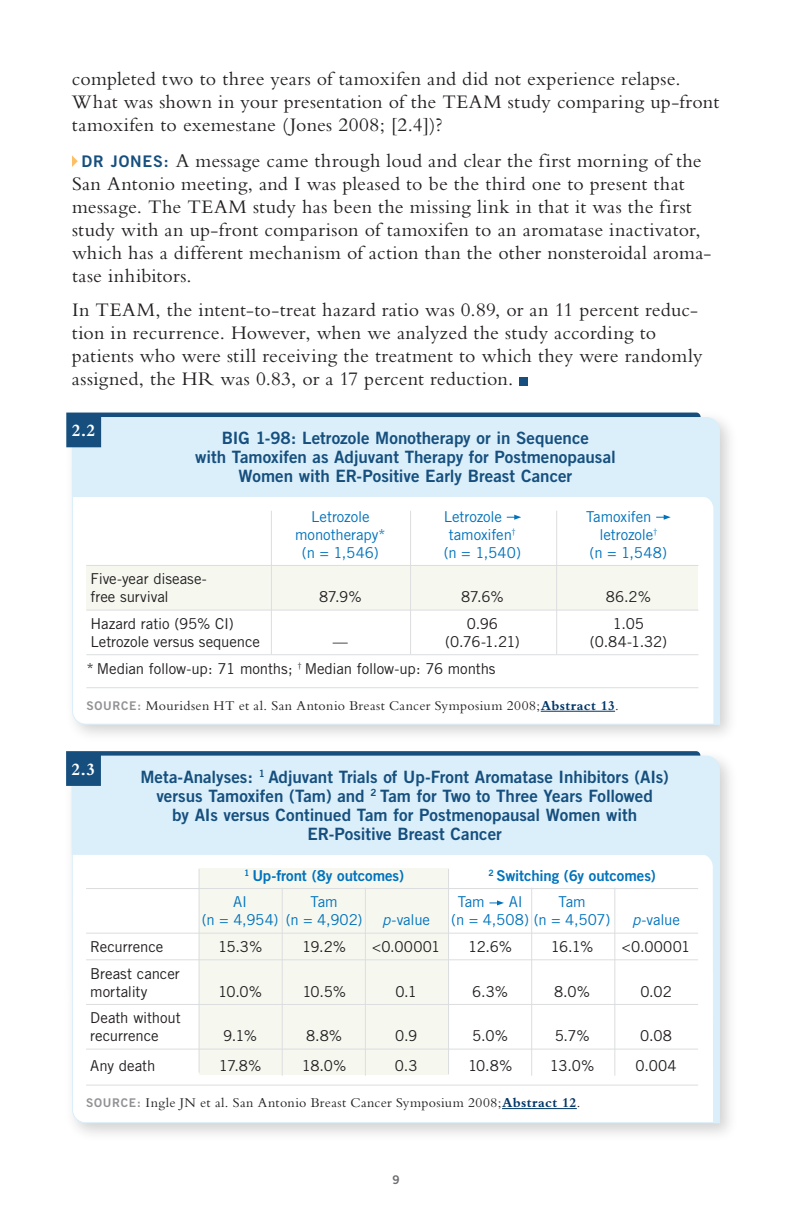
<style>
.page{position:relative;width:792px;height:1224px;background:#fff}
.page>*{position:absolute;margin:0;border:0;box-sizing:border-box;transform-origin:0 0}
.t1{font:20px/23px "Bembo RTP Std";letter-spacing:.01em;color:#231f20}
.t2{font:700 18px "Bembo RTP Std";color:#fff}
.t3{font:17px/19px "Trade Gothic LT Std Bd 2";color:#164f7e;text-align:center}
.t4{font:15px/18px "Trade Gothic LT Std";letter-spacing:-.01em;color:#231f20}
.t5{font:15px "Trade Gothic LT Std";letter-spacing:-.005em;color:#0072bc}
.t6{font:15px "Trade Gothic LT Std Bd 2";letter-spacing:-.005em;color:#0072bc}
.t7{font:14px "Bembo RTP Std";letter-spacing:.025em;color:#231f20}
.t8{font:12px "Trade Gothic LT Std Bd 2";color:#6c6d70}
.s1{font-family:"Trade Gothic LT Std Bd 2";font-size:16px;color:#164f7e}
.s2{font-family:"Trade Gothic LT Std Bd 2";font-size:12px;color:#919295}
.s3{font-weight:700;color:#003667}
.s4{font-style:italic}
</style>
<div class="page">
<div style="left:63px;top:409px;width:677px;height:337px;background:#231f20;opacity:.2"></div>
<svg style="left:71px;top:417px;width:649px;height:307px"></svg>
<svg style="left:66px;top:413px;width:635px;height:34px;background:#b9d4e5"></svg>
<div style="left:87px;top:565px;width:611px;height:45px;background:#f6f8f0"></div>
<hr style="left:271px;top:511px;width:1px;height:143px;background:#dcdddf">
<hr style="left:410px;top:511px;width:1px;height:143px;background:#dcdddf">
<hr style="left:556px;top:511px;width:1px;height:143px;background:#dcdddf">
<div style="left:63px;top:747px;width:677px;height:397px;background:#231f20;opacity:.2"></div>
<svg style="left:71px;top:755px;width:649px;height:368px"></svg>
<svg style="left:66px;top:751px;width:634px;height:35px;background:#b7d2e4"></svg>
<div style="left:199px;top:869px;width:250px;height:206px;background:#f6f8f0"></div>
<svg style="left:72px;top:155px;width:6px;height:12px"></svg>
<div style="left:519px;top:377px;width:9px;height:8px;background:#164f7e"></div>
<hr style="left:86px;top:565px;width:612px;height:1px;background:#dcdddf">
<hr style="left:86px;top:610px;width:612px;height:1px;background:#dcdddf">
<hr style="left:86px;top:654px;width:612px;height:1px;background:#dcdddf">
<hr style="left:86px;top:687px;width:612px;height:1px;background:#dcdddf">
<hr style="left:541px;top:711px;width:74px;height:1px;background:#003667">
<svg style="left:507px;top:515px;width:14px;height:5px"></svg>
<svg style="left:656px;top:515px;width:15px;height:5px"></svg>
<hr style="left:86px;top:888px;width:612px;height:1px;background:#dcdddf">
<hr style="left:86px;top:933px;width:612px;height:1px;background:#dcdddf">
<hr style="left:86px;top:959px;width:612px;height:1px;background:#dcdddf">
<hr style="left:86px;top:1004px;width:612px;height:1px;background:#dcdddf">
<hr style="left:86px;top:1049px;width:612px;height:1px;background:#dcdddf">
<hr style="left:86px;top:1085px;width:612px;height:1px;background:#dcdddf">
<hr style="left:502px;top:1108px;width:75px;height:1px;background:#003667">
<svg style="left:489px;top:900px;width:15px;height:5px"></svg>
<hr style="left:199px;top:869px;width:1px;height:204px;background:#dcdddf">
<hr style="left:448px;top:869px;width:1px;height:205px;background:#dcdddf">
<hr style="left:614px;top:888px;width:1px;height:188px;background:#dcdddf">
<hr style="left:365px;top:888px;width:1px;height:188px;background:#dcdddf">
<hr style="left:531px;top:888px;width:1px;height:188px;background:#dcdddf">
<hr style="left:282px;top:888px;width:1px;height:188px;background:#dcdddf">
<p class="t1" style="left:72px;top:67px;width:649px">completed two to three years of tamoxifen and did not experience relapse.<br>What was shown in your presentation of the TEAM study comparing up-front tamoxifen to exemestane (Jones 2008; [2.4])?</p>
<p class="t1" style="left:72px;top:149px;width:641px;text-indent:10px"><span class="s1">DR JONES:</span> A message came through loud and clear the first morning of the San Antonio meeting, and I was pleased to be the third one to present that message. The TEAM study has been the missing link in that it was the first study with an up-front comparison of tamoxifen to an aromatase inactivator, which has a different mechanism of action than the other nonsteroidal aroma&shy;tase inhibitors.</p>
<p class="t1" style="left:72px;top:298px;width:632px">In TEAM, the intent-to-treat hazard ratio was 0.89, or an 11 percent reduc&shy;tion in recurrence. However, when we analyzed the study according to patients who were still receiving the treatment to which they were randomly assigned, the HR was 0.83, or a 17 percent reduction.</p>
<p class="t2" style="left:72px;top:420px;width:25px">2.2</p>
<p class="t3" style="left:195px;top:428px;width:422px">BIG 1-98: Letrozole Monotherapy or in Sequence<br>with Tamoxifen as Adjuvant Therapy for Postmenopausal<br>Women with ER-Positive Early Breast Cancer</p>
<p class="t5" style="left:311px;top:507px;width:60px">Letrozole</p>
<p class="t5" style="left:444px;top:507px;width:60px">Letrozole</p>
<p class="t5" style="left:586px;top:507px;width:67px">Tamoxifen</p>
<p class="t5" style="left:295px;top:525px;width:92px">monotherapy*</p>
<p class="t5" style="left:449px;top:525px;width:69px">tamoxifen<sup>†</sup></p>
<p class="t5" style="left:599px;top:525px;width:60px">letrozole<sup>†</sup></p>
<p class="t5" style="left:302px;top:543px;width:79px">(n = 1,546)</p>
<p class="t5" style="left:444px;top:543px;width:79px">(n = 1,540)</p>
<p class="t5" style="left:590px;top:543px;width:79px">(n = 1,548)</p>
<p class="t4" style="left:91px;top:570px;width:118px">Five-year disease&shy;free survival</p>
<p class="t4" style="left:319px;top:588px;width:44px">87.9%</p>
<p class="t4" style="left:461px;top:588px;width:44px">87.6%</p>
<p class="t4" style="left:606px;top:588px;width:47px">86.2%</p>
<p class="t4" style="left:91px;top:615px;width:145px">Hazard ratio (95% CI)</p>
<p class="t4" style="left:467px;top:615px;width:33px">0.96</p>
<p class="t4" style="left:613px;top:615px;width:33px">1.05</p>
<p class="t4" style="left:91px;top:633px;width:171px">Letrozole versus sequence</p>
<p class="t4" style="left:333px;top:633px;width:16px">—</p>
<p class="t4" style="left:445px;top:633px;width:76px">(0.76-1.21)</p>
<p class="t4" style="left:590px;top:633px;width:79px">(0.84-1.32)</p>
<p class="t4" style="left:86px;top:659px;width:411px">* Median follow-up: 71 months; <sup>†</sup> Median follow-up: 76 months</p>
<p class="t7" style="left:86px;top:697px;width:534px"><span class="s2">SOURCE:</span> Mouridsen HT et al. San Antonio Breast Cancer Symposium 2008;<span class="s3">Abstract 13</span>.</p>
<p class="t2" style="left:72px;top:759px;width:25px">2.3</p>
<p class="t3" style="left:140px;top:767px;width:530px">Meta-Analyses: <sup>1</sup> Adjuvant Trials of Up-Front Aromatase Inhibitors (AIs) versus Tamoxifen (Tam) and <sup>2</sup> Tam for Two to Three Years Followed<br>by AIs versus Continued Tam for Postmenopausal Women with ER-Positive Breast Cancer</p>
<p class="t6" style="left:244px;top:866px;width:161px"><sup>1</sup> Up-front (8y outcomes)</p>
<p class="t6" style="left:488px;top:866px;width:169px"><sup>2</sup> Switching (6y outcomes)</p>
<p class="t5" style="left:233px;top:893px;width:16px">AI</p>
<p class="t5" style="left:311px;top:893px;width:29px">Tam</p>
<p class="t5" style="left:458px;top:893px;width:29px">Tam</p>
<p class="t5" style="left:509px;top:893px;width:16px">AI</p>
<p class="t5" style="left:559px;top:893px;width:29px">Tam</p>
<p class="t5" style="left:202px;top:911px;width:162px">(n = 4,954) (n = 4,902)</p>
<p class="t5" style="left:382px;top:911px;width:49px"><span class="s4">p</span>-value</p>
<p class="t5" style="left:451px;top:911px;width:161px">(n = 4,508) (n = 4,507)</p>
<p class="t5" style="left:632px;top:911px;width:49px"><span class="s4">p</span>-value</p>
<p class="t4" style="left:90px;top:938px;width:75px">Recurrence</p>
<p class="t4" style="left:218px;top:938px;width:46px">15.3%</p>
<p class="t4" style="left:302px;top:938px;width:46px">19.2%</p>
<p class="t4" style="left:372px;top:938px;width:70px">&lt;0.00001</p>
<p class="t4" style="left:468px;top:938px;width:45px">12.6%</p>
<p class="t4" style="left:551px;top:938px;width:44px">16.1%</p>
<p class="t4" style="left:622px;top:938px;width:70px">&lt;0.00001</p>
<p class="t4" style="left:90px;top:964px;width:91px">Breast cancer mortality</p>
<p class="t4" style="left:218px;top:982px;width:46px">10.0%</p>
<p class="t4" style="left:302px;top:982px;width:45px">10.5%</p>
<p class="t4" style="left:395px;top:982px;width:23px">0.1</p>
<p class="t4" style="left:472px;top:982px;width:37px">6.3%</p>
<p class="t4" style="left:554px;top:982px;width:38px">8.0%</p>
<p class="t4" style="left:640px;top:982px;width:33px">0.02</p>
<p class="t4" style="left:90px;top:1009px;width:92px">Death without recurrence</p>
<p class="t4" style="left:223px;top:1027px;width:35px">9.1%</p>
<p class="t4" style="left:306px;top:1027px;width:38px">8.8%</p>
<p class="t4" style="left:395px;top:1027px;width:24px">0.9</p>
<p class="t4" style="left:472px;top:1027px;width:37px">5.0%</p>
<p class="t4" style="left:555px;top:1027px;width:37px">5.7%</p>
<p class="t4" style="left:640px;top:1027px;width:33px">0.08</p>
<p class="t4" style="left:90px;top:1057px;width:67px">Any death</p>
<p class="t4" style="left:219px;top:1057px;width:44px">17.8%</p>
<p class="t4" style="left:302px;top:1057px;width:46px">18.0%</p>
<p class="t4" style="left:395px;top:1057px;width:24px">0.3</p>
<p class="t4" style="left:468px;top:1057px;width:46px">10.8%</p>
<p class="t4" style="left:550px;top:1057px;width:46px">13.0%</p>
<p class="t4" style="left:636px;top:1057px;width:43px">0.004</p>
<p class="t7" style="left:86px;top:1095px;width:496px"><span class="s2">SOURCE:</span> Ingle JN et al. San Antonio Breast Cancer Symposium 2008;<span class="s3">Abstract 12</span>.</p>
<p class="t8" style="left:392px;top:1172px;width:9px">9</p>
</div>
